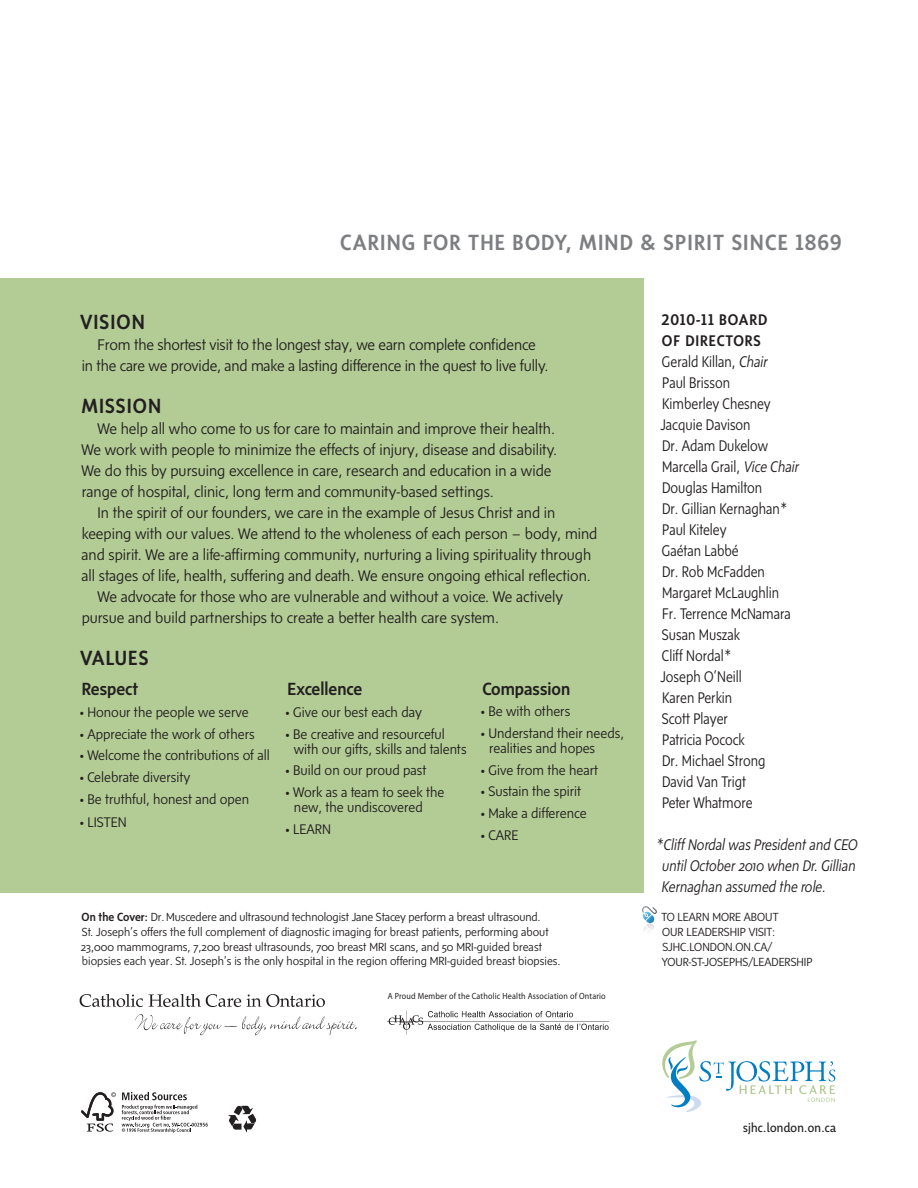
<style>
.page{position:relative;width:918px;height:1188px;background:#fff}
.page>*{position:absolute;margin:0;border:0;box-sizing:border-box;transform-origin:0 0}
.t1{font:500 22.5px "Sensibility";letter-spacing:.05em;color:#7c7e81}
.t2{font:500 21px "Sensibility";letter-spacing:.05em;color:#231f20}
.t3{font:500 18px "Sense";color:#231f20}
.t4{font:300 15.75px/21px "Sense";color:#231f20;text-align:center}
.t5{font:300 15.75px/21px "Sense";color:#231f20;scale:.9 1}
.t6{font:italic 300 15.75px/21px "Sense";color:#231f20;scale:.9 1}
.t7{font:500 15.75px/21px "Sensibility";letter-spacing:.05em;color:#231f20}
.t8{font:300 14.25px/15px "Sense";color:#231f20}
.t9{font:12.75px "Sensibility";letter-spacing:.02em;color:#231f20}
.t10{font:300 12px/14.7px "Sense";color:#231f20}
.t11{font:9px "Myriad Pro";letter-spacing:.02em;color:#231f20;scale:.9 1}
.s1{font-weight:500}
.s2{font-style:italic}
</style>
<div class="page">
<div style="left:0;top:278px;width:644px;height:615px;background:#b3cc95"></div>
<svg style="left:228px;top:1106px;width:28px;height:27px"></svg>
<svg style="left:81px;top:1092px;width:35px;height:40px"></svg>
<svg style="left:122px;top:1092px;width:86px;height:41px"></svg>
<img style="left:387px;top:1010px;width:222px;height:25px">
<img style="left:79px;top:993px;width:278px;height:43px">
<svg style="left:662px;top:1040px;width:173px;height:72px"></svg>
<svg style="left:642px;top:906px;width:15px;height:25px"></svg>
<h1 class="t1" style="left:340px;top:231px;width:503px">CARING FOR THE BODY, MIND &amp; SPIRIT SINCE 1869</h1>
<h2 class="t2" style="left:80px;top:312px;width:66px">VISION</h2>
<p class="t4" style="left:82px;top:335px;width:468px">From the shortest visit to the longest stay, we earn complete confidence<br>in the care we provide, and make a lasting difference in the quest to live fully.</p>
<h2 class="t2" style="left:81px;top:396px;width:81px">MISSION</h2>
<p class="t4" style="left:82px;top:419px;width:477px;text-align:left;text-indent:16px">We help all who come to us for care to maintain and improve their health.<br>We work with people to minimize the effects of injury, disease and disability.<br>We do this by pursuing excellence in care, research and education in a wide range of hospital, clinic, long term and community-based settings.</p>
<p class="t4" style="left:97px;top:503px;width:459px">In the spirit of our founders, we care in the example of Jesus Christ and in</p>
<p class="t4" style="left:82px;top:524px;width:517px">keeping with our values. We attend to the wholeness of each person – body, mind</p>
<p class="t4" style="left:82px;top:545px;width:511px">and spirit. We are a life-affirming community, nurturing a living spirituality through</p>
<p class="t4" style="left:82px;top:566px;width:511px">all stages of life, health, suffering and death. We ensure ongoing ethical reflection.</p>
<p class="t4" style="left:97px;top:587px;width:467px">We advocate for those who are vulnerable and without a voice. We actively</p>
<p class="t4" style="left:82px;top:608px;width:419px">pursue and build partnerships to create a better health care system.</p>
<h2 class="t2" style="left:80px;top:648px;width:70px">VALUES</h2>
<p class="t3" style="left:82px;top:680px;width:58px">Respect</p>
<p class="t8" style="left:80px;top:705px;width:170px">• Honour the people we serve</p>
<p class="t8" style="left:80px;top:727px;width:176px">• Appreciate the work of others</p>
<p class="t8" style="left:80px;top:749px;width:191px">• Welcome the contributions of all</p>
<p class="t8" style="left:80px;top:770px;width:112px">• Celebrate diversity</p>
<p class="t8" style="left:80px;top:792px;width:171px">• Be truthful, honest and open</p>
<p class="t8" style="left:80px;top:815px;width:48px">• LISTEN</p>
<p class="t3" style="left:288px;top:680px;width:76px">Excellence</p>
<p class="t8" style="left:286px;top:705px;width:138px">• Give our best each day</p>
<p class="t8" style="left:294px;top:727px;width:174px;text-indent:-8px">• Be creative and resourceful with our gifts, skills and talents</p>
<p class="t8" style="left:286px;top:764px;width:142px">• Build on our proud past</p>
<p class="t8" style="left:294px;top:785px;width:152px;text-indent:-8px">• Work as a team to seek the new, the undiscovered</p>
<p class="t8" style="left:286px;top:822px;width:47px">• LEARN</p>
<p class="t3" style="left:483px;top:680px;width:89px">Compassion</p>
<p class="t8" style="left:481px;top:704px;width:91px">• Be with others</p>
<p class="t8" style="left:489px;top:726px;width:136px;text-indent:-8px">• Understand their needs, realities and hopes</p>
<p class="t8" style="left:481px;top:763px;width:119px">• Give from the heart</p>
<p class="t8" style="left:481px;top:785px;width:102px">• Sustain the spirit</p>
<p class="t8" style="left:481px;top:806px;width:107px">• Make a difference</p>
<p class="t8" style="left:481px;top:828px;width:39px">• CARE</p>
<p class="t10" style="left:81px;top:911px;width:481px"><span class="s1">On the Cover:</span> Dr. Muscedere and ultrasound technologist Jane Stacey perform a breast ultrasound.<br>St. Joseph’s offers the full complement of diagnostic imaging for breast patients, performing about 23,000 mammograms, 7,200 breast ultrasounds, 700 breast MRI scans, and 50 MRI-guided breast biopsies each year. St. Joseph’s is the only hospital in the region offering MRI-guided breast biopsies.</p>
<p class="t11" style="left:388px;top:992px;width:244px">A Proud Member of the Catholic Health Association of Ontario</p>
<p class="t7" style="left:662px;top:310px;width:107px">2010-11 BOARD<br>OF DIRECTORS</p>
<p class="t5" style="left:660px;top:352px;width:155px">Gerald Killan, <span class="s2">Chair<br></span>Paul Brisson<br>Kimberley Chesney<br>Jacquie Davison<br>Dr. Adam Dukelow<br>Marcella Grail, <span class="s2">Vice Chair<br></span>Douglas Hamilton<br>Dr. Gillian Kernaghan*<br>Paul Kiteley<br>Gaétan Labbé<br>Dr. Rob McFadden<br>Margaret McLaughlin<br>Fr. Terrence McNamara<br>Susan Muszak<br>Cliff Nordal*<br>Joseph O’Neill<br>Karen Perkin<br>Scott Player<br>Patricia Pocock<br>Dr. Michael Strong<br>David Van Trigt<br>Peter Whatmore</p>
<p class="t6" style="left:661px;top:835px;width:219px;text-indent:-6px">*Cliff Nordal was President and CEO until October 2010 when Dr. Gillian<br>Kernaghan assumed the role.</p>
<p class="t10" style="left:662px;top:910px;width:153px">TO LEARN MORE ABOUT<br>OUR LEADERSHIP VISIT:<br>SJHC.LONDON.ON.CA/<br>YOUR-ST-JOSEPHS/LEADERSHIP</p>
<p class="t9" style="left:743px;top:1122px;width:95px">sjhc.london.on.ca</p>
</div>
